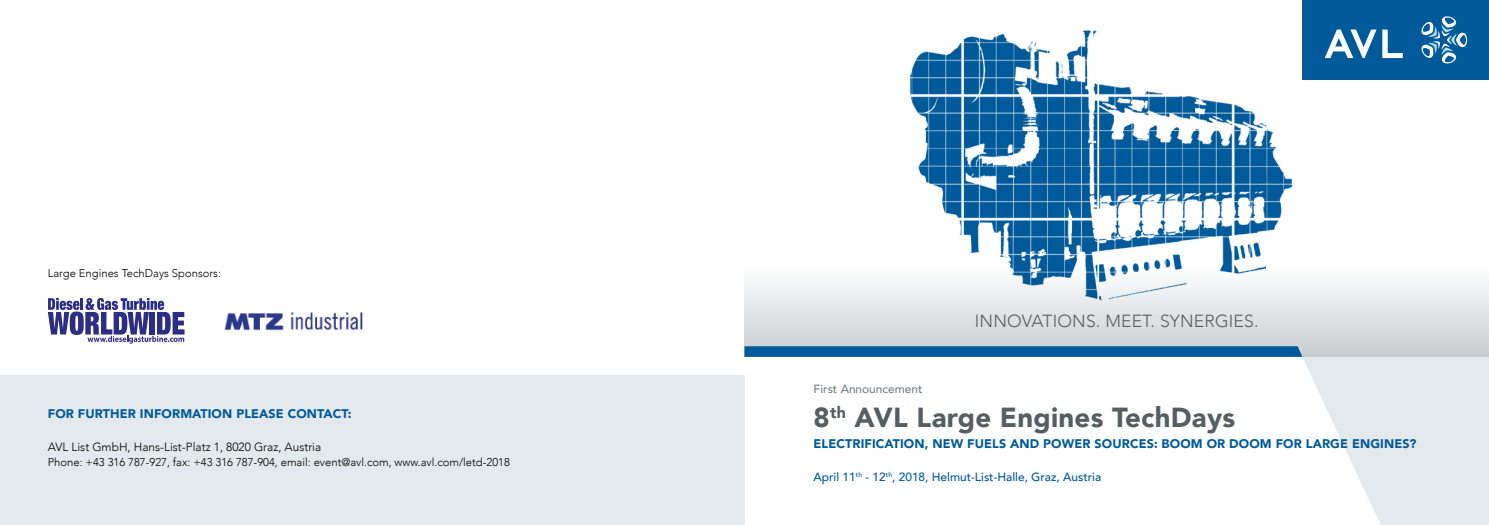
<style>
.page{position:relative;width:1489px;height:525px;background:#fff}
.page>*{position:absolute;margin:0;border:0;box-sizing:border-box;transform-origin:0 0}
.t1{font:900 27.5px "Avenir";letter-spacing:.01em;color:#575e62}
.t2{font:300 17.5px "Avenir";letter-spacing:.01em;color:#575e62}
.t3{font:900 12.5px "Avenir";letter-spacing:.01em;color:#005a9a}
.t4{font:500 11.88px "Avenir";color:#005a9a}
.t5{font:300 11.88px "Avenir";color:#000}
.t6{font:500 11.88px "Avenir";color:#778186}
.t7{font:300 11.25px "Avenir";color:#000}
</style>
<div class="page">
<img style="left:909px;top:30px;width:384px;height:238px">
<svg style="left:744px;top:268px;width:744px;height:78px"></svg>
<div style="left:1302px;top:0;width:186px;height:80px;background:#005a9a"></div>
<svg style="left:1421px;top:16px;width:45px;height:48px"></svg>
<svg style="left:1324px;top:30px;width:78px;height:28px"></svg>
<svg style="left:744px;top:346px;width:744px;height:178px"></svg>
<div style="left:0;top:375px;width:744px;height:149px;background:#e3e9ec"></div>
<svg style="left:48px;top:298px;width:136px;height:45px"></svg>
<img style="left:224px;top:312px;width:139px;height:19px">
<p class="t7" style="left:48px;top:266px;width:175px">Large Engines TechDays Sponsors:</p>
<p class="t3" style="left:48px;top:402px;width:305px">FOR FURTHER INFORMATION PLEASE CONTACT:</p>
<p class="t5" style="left:48px;top:439px;width:275px">AVL List GmbH, Hans-List-Platz 1, 8020 Graz, Austria</p>
<p class="t7" style="left:48px;top:454px;width:463px">Phone: +43 316 787-927, fax: +43 316 787-904, email: event@avl.com, www.avl.com/letd-2018</p>
<p class="t6" style="left:813px;top:378px;width:110px">First Announcement</p>
<h2 class="t2" style="left:974px;top:310px;width:285px">INNOVATIONS. MEET. SYNERGIES.</h2>
<h1 class="t1" style="left:813px;top:393px;width:423px">8<sup>th</sup> AVL Large Engines TechDays</h1>
<p class="t3" style="left:813px;top:432px;width:604px">ELECTRIFICATION, NEW FUELS AND POWER SOURCES: BOOM OR DOOM FOR LARGE ENGINES?</p>
<p class="t4" style="left:813px;top:466px;width:289px">April 11<sup>th</sup> - 12<sup>th</sup>, 2018, Helmut-List-Halle, Graz, Austria</p>
</div>
